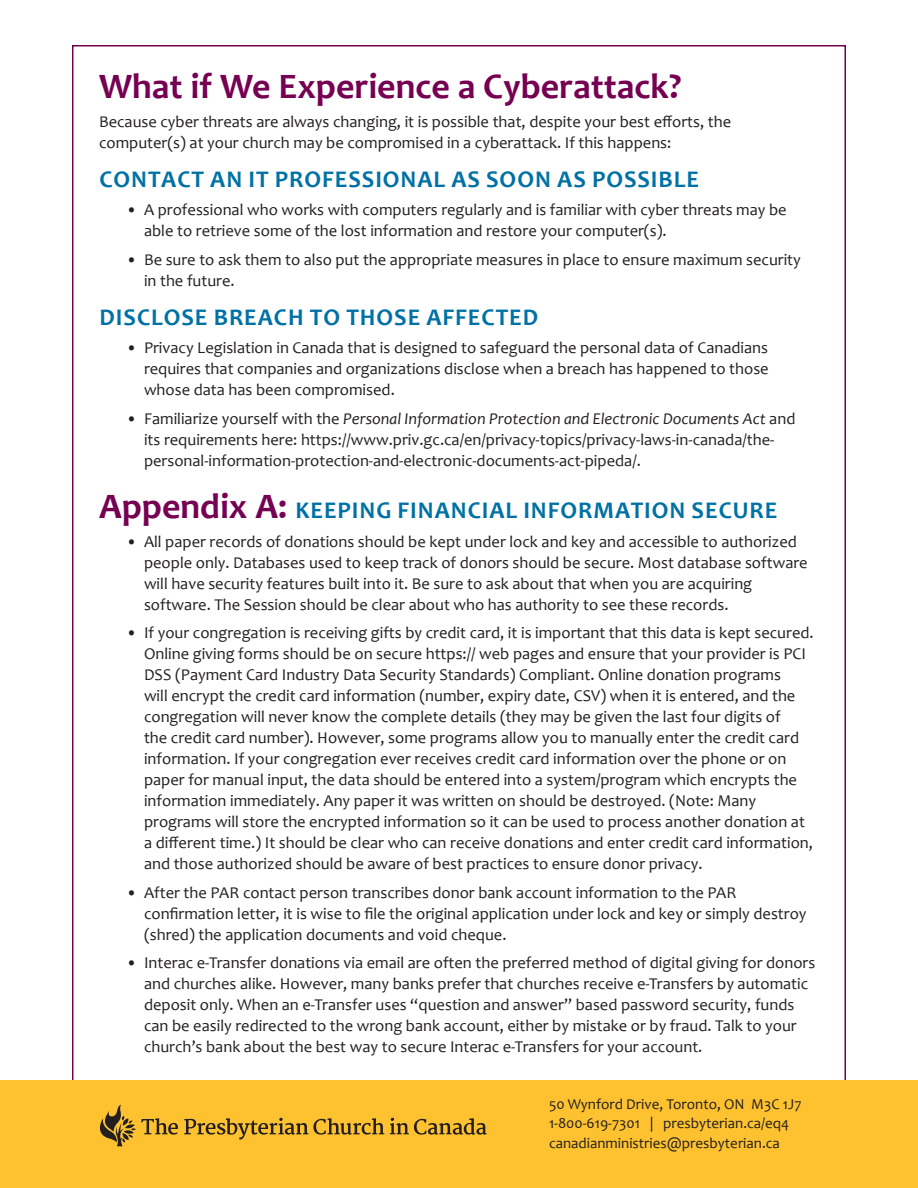
<style>
.page{position:relative;width:918px;height:1188px;background:#fff}
.page>*{position:absolute;margin:0;border:0;box-sizing:border-box;transform-origin:0 0}
.t1{font:700 36px "Candara";color:#760051}
.t2{font:700 24px "Candara";letter-spacing:.04em;color:#0071a5}
.t3{font:16.5px/21px "Candara";color:#231f20}
.t4{font:15px "Candara";color:#231f20}
.s1{font-style:italic}
.s2{font-size:36px;color:#760051}
</style>
<div class="page">
<div style="left:0;top:1080px;width:918px;height:108px;background:#fec231"></div>
<svg style="left:100px;top:1105px;width:78px;height:41px"></svg>
<svg style="left:184px;top:1118px;width:200px;height:22px"></svg>
<svg style="left:390px;top:1118px;width:97px;height:17px"></svg>
<p class="t1" style="left:99px;top:64px;width:584px">What if We Experience a Cyberattack?</p>
<p class="t3" style="left:99px;top:110px;width:634px">Because cyber threats are always changing, it is possible that, despite your best efforts, the computer(s) at your church may be compromised in a cyberattack. If this happens:</p>
<p class="t2" style="left:99px;top:164px;width:601px">CONTACT AN IT PROFESSIONAL AS SOON AS POSSIBLE</p>
<p class="t3" style="left:144px;top:199px;width:644px;text-indent:-18px">• A professional who works with computers regularly and is familiar with cyber threats may be able to retrieve some of the lost information and restore your computer(s).</p>
<p class="t3" style="left:144px;top:248px;width:658px;text-indent:-18px">• Be sure to ask them to also put the appropriate measures in place to ensure maximum security in the future.</p>
<p class="t2" style="left:99px;top:302px;width:440px">DISCLOSE BREACH TO THOSE AFFECTED</p>
<p class="t3" style="left:144px;top:337px;width:626px;text-align:justify;text-indent:-18px">• Privacy Legislation in Canada that is designed to safeguard the personal data of Canadians requires that companies and organizations disclose when a breach has happened to those whose data has been compromised.</p>
<p class="t3" style="left:144px;top:407px;width:653px;text-indent:-18px">• Familiarize yourself with the <span class="s1">Personal Information Protection and Electronic Documents Act</span> and its requirements here: https://www.priv.gc.ca/en/privacy‐topics/privacy‐laws‐in‐canada/the‐ personal‐information‐protection‐and‐electronic‐documents‐act‐pipeda/.</p>
<p class="t2" style="left:99px;top:495px;width:680px"><span class="s2">Appendix A:</span> KEEPING FINANCIAL INFORMATION SECURE</p>
<p class="t3" style="left:144px;top:530px;width:665px;text-indent:-18px">• All paper records of donations should be kept under lock and key and accessible to authorized people only. Databases used to keep track of donors should be secure. Most database software will have security features built into it. Be sure to ask about that when you are acquiring software. The Session should be clear about who has authority to see these records.</p>
<p class="t3" style="left:144px;top:622px;width:671px;text-indent:-18px">• If your congregation is receiving gifts by credit card, it is important that this data is kept secured.<br>Online giving forms should be on secure https:// web pages and ensure that your provider is PCI DSS (Payment Card Industry Data Security Standards) Compliant. Online donation programs<br>will encrypt the credit card information (number, expiry date, CSV) when it is entered, and the congregation will never know the complete details (they may be given the last four digits of<br>the credit card number). However, some programs allow you to manually enter the credit card information. If your congregation ever receives credit card information over the phone or on paper for manual input, the data should be entered into a system/program which encrypts the information immediately. Any paper it was written on should be destroyed. (Note: Many programs will store the encrypted information so it can be used to process another donation at a different time.) It should be clear who can receive donations and enter credit card information, and those authorized should be aware of best practices to ensure donor privacy.</p>
<p class="t3" style="left:144px;top:881px;width:664px;text-indent:-18px">• After the PAR contact person transcribes donor bank account information to the PAR confirmation letter, it is wise to file the original application under lock and key or simply destroy (shred) the application documents and void cheque.</p>
<p class="t3" style="left:144px;top:952px;width:673px;text-indent:-18px">• Interac e‐Transfer donations via email are often the preferred method of digital giving for donors and churches alike. However, many banks prefer that churches receive e‐Transfers by automatic deposit only. When an e‐Transfer uses “question and answer” based password security, funds can be easily redirected to the wrong bank account, either by mistake or by fraud. Talk to your church’s bank about the best way to secure Interac e‐Transfers for your account.</p>
<p class="t4" style="left:549px;top:1095px;width:254px">50 Wynford Drive, Toronto, ON M3C 1J7</p>
<p class="t4" style="left:549px;top:1114px;width:242px">1‐800‐619‐7301 | presbyterian.ca/eq4</p>
<p class="t4" style="left:549px;top:1134px;width:232px">canadianministries@presbyterian.ca</p>
</div>
